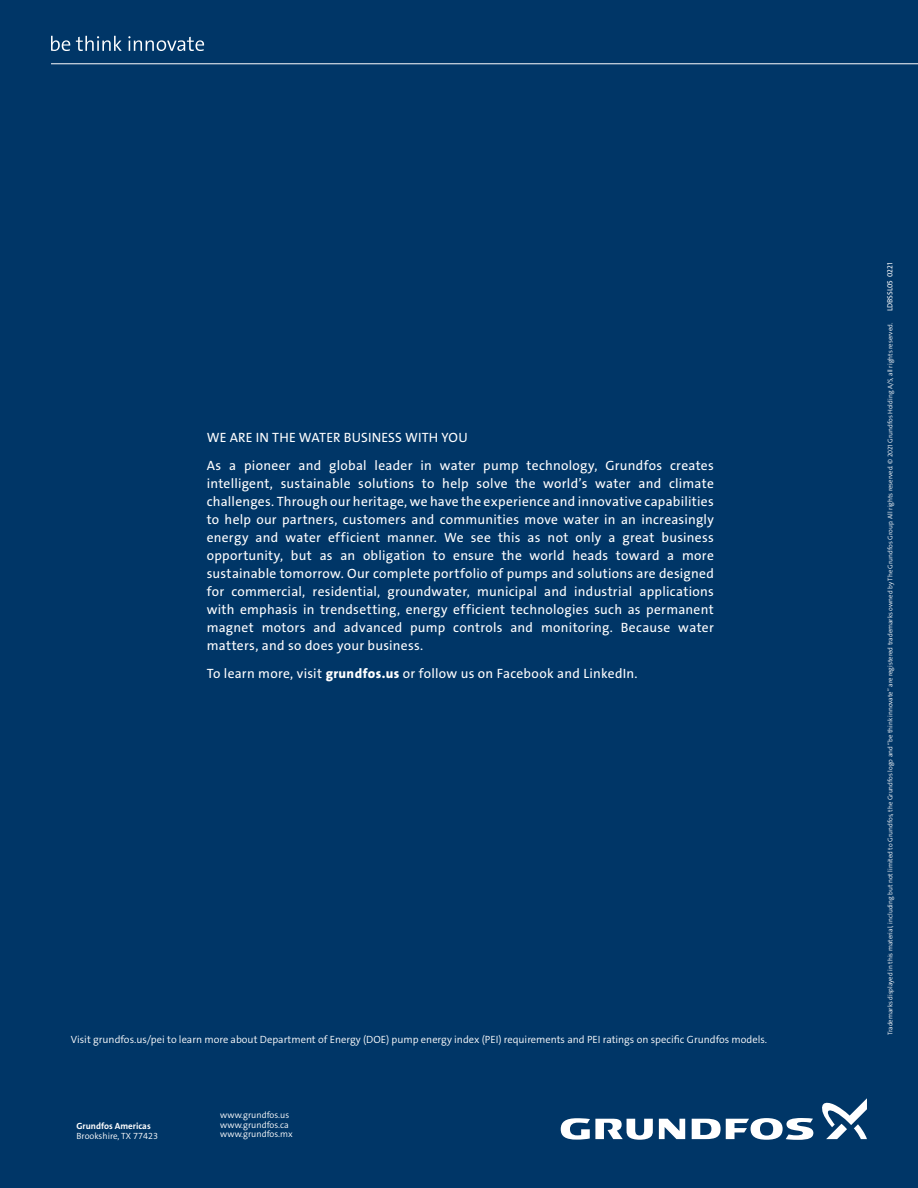
<style>
.page{position:relative;width:918px;height:1188px;background:#003667}
.page>*{position:absolute;margin:0;border:0;box-sizing:border-box;transform-origin:0 0}
.Bullets_7B_Black{font:13.5px/18px "Grundfos The Sans V2 OT 5 R";letter-spacing:.015em;color:#fff;text-align:justify}
.t1{font:10.5px "Grundfos The Sans V2 OT 4 SL";color:#fff}
.Adresser{font:9px "Grundfos The Sans V2 OT 4 SL";color:#fff}
.Adresser-2{font:9px "Grundfos The Sans V2 OT 7 B";color:#fff}
.t2{font:7.5px "Grundfos The Sans V2 OT 5 R";color:#fff}
.t3{font:6.75px "Grundfos The Sans V2 OT 4 SL";color:#fff}
.s1{font-family:"Grundfos The Sans V2 OT 8 XB"}
</style>
<div class="page">
<hr style="left:51px;top:63px;width:867px;height:1px;background:#fff">
<svg style="left:51px;top:36px;width:19px;height:15px"></svg>
<svg style="left:76px;top:36px;width:46px;height:15px"></svg>
<svg style="left:128px;top:36px;width:76px;height:15px"></svg>
<svg style="left:659px;top:1119px;width:26px;height:20px"></svg>
<svg style="left:561px;top:1118px;width:92px;height:22px"></svg>
<svg style="left:692px;top:1118px;width:121px;height:22px"></svg>
<svg style="left:822px;top:1098px;width:45px;height:41px"></svg>
<p class="Bullets_7B_Black" style="left:207px;top:428px;width:262px">WE ARE IN THE WATER BUSINESS WITH YOU</p>
<p class="Bullets_7B_Black" style="left:207px;top:456px;width:509px">As a pioneer and global leader in water pump technology, Grundfos creates intelligent, sustainable solutions to help solve the world’s water and climate challenges. Through our heritage, we have the experience and innovative capabilities to help our partners, customers and communities move water in an increasingly energy and water efficient manner. We see this as not only a great business opportunity, but as an obligation to ensure the world heads toward a more sustainable tomorrow. Our complete portfolio of pumps and solutions are designed for commercial, residential, groundwater, municipal and industrial applications with emphasis in trendsetting, energy efficient technologies such as permanent magnet motors and advanced pump controls and monitoring. Because water matters, and so does your business.</p>
<p class="Bullets_7B_Black" style="left:207px;top:664px;width:433px">To learn more, visit <span class="s1">grundfos.us</span> or follow us on Facebook and LinkedIn.</p>
<p class="t1" style="left:71px;top:1033px;width:698px">Visit grundfos.us/pei to learn more about Department of Energy (DOE) pump energy index (PEI) requirements and PEI ratings on specific Grundfos models.</p>
<p class="Adresser-2" style="left:77px;top:1120px;width:76px">Grundfos Americas</p>
<p class="Adresser" style="left:77px;top:1130px;width:83px">Brookshire, TX 77423</p>
<p class="Adresser" style="left:220px;top:1109px;width:70px">www.grundfos.us</p>
<p class="Adresser" style="left:220px;top:1119px;width:70px">www.grundfos.ca</p>
<p class="Adresser" style="left:220px;top:1129px;width:74px">www.grundfos.mx</p>
<p class="t2" style="left:885px;top:311px;width:50px;rotate:-90deg">LDBSSL05 0221</p>
<p class="t3" style="left:886px;top:1035px;width:714px;rotate:-90deg">Trademarks displayed in this material, including but not limited to Grundfos, the Grundfos logo and “be think innovate” are registered trademarks owned by The Grundfos Group. All rights reserved. © 2021 Grundfos Holding A/S, all rights reserved.</p>
</div>
